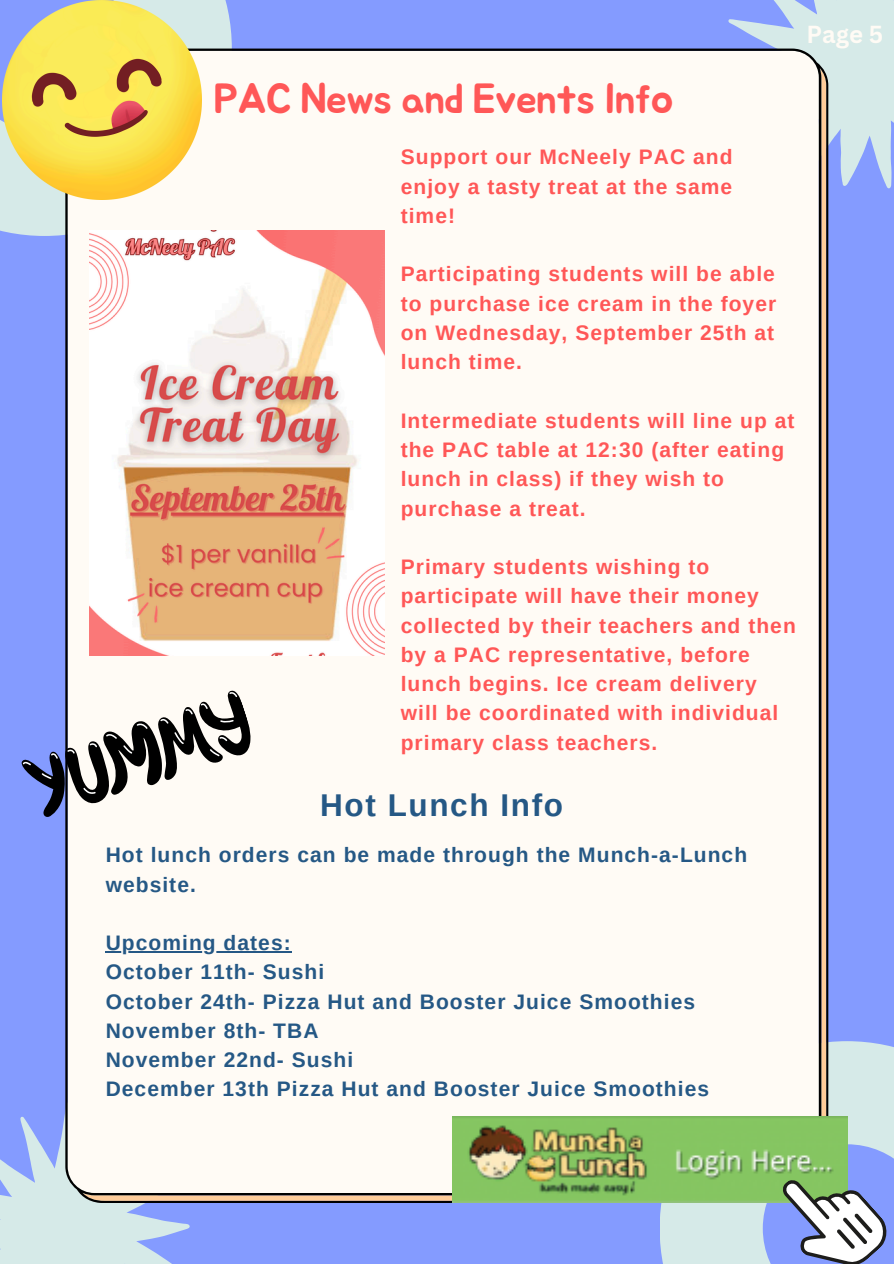
<style>
.page{position:relative;width:894px;height:1264px;background:#fff}
.page>*{position:absolute;margin:0;border:0;box-sizing:border-box;transform-origin:0 0}
.t1{font:42px "Jua";letter-spacing:-.025em;color:#ff5757}
.t2{font:700 31.5px "Arimo";letter-spacing:.05em;color:#255885}
.t3{font:700 24px "Canva Sans";color:#fffbf5}
.t4{font:700 21px/29.2px "Arimo";letter-spacing:.05em;color:#ff5757;text-align:justify}
.t5{font:700 21px/29.2px "Arimo";letter-spacing:.05em;color:#255885}
</style>
<div class="page">
<div style="left:0;top:0;width:893px;height:1263px;background:#849bff"></div>
<div style="left:0;top:0;width:232px;height:236px;background:#d6eae8"></div>
<svg style="left:711px;top:0;width:182px;height:191px"></svg>
<svg style="left:0;top:1114px;width:190px;height:149px"></svg>
<div style="left:659px;top:1041px;width:234px;height:222px;background:#d6eae8"></div>
<div style="left:65px;top:49px;width:763px;height:1154px;background:#fffbf5"></div>
<img style="left:89px;top:230px;width:295px;height:425px">
<img style="left:452px;top:1116px;width:395px;height:86px">
<svg style="left:760px;top:1150px;width:133px;height:113px"></svg>
<img style="left:3px;top:0;width:199px;height:199px">
<svg style="left:21px;top:688px;width:236px;height:132px"></svg>
<hr style="left:106px;top:951px;width:186px;height:1px;background:#255885">
<p class="t1" style="left:214px;top:79px;width:461px">PAC News and Events Info</p>
<p class="t4" style="left:400px;top:142px;width:333px">Support our McNeely PAC and enjoy a tasty treat at the same time!</p>
<p class="t4" style="left:400px;top:259px;width:377px">Participating students will be able to purchase ice cream in the foyer on Wednesday, September 25th at lunch time.</p>
<h1 class="t3" style="left:806px;top:17px;width:78px">Page 5</h1>
<p class="t4" style="left:400px;top:406px;width:395px;text-align:left">Intermediate students will line up at the PAC table at 12:30 (after eating lunch in class) if they wish to purchase a treat.</p>
<h2 class="t4" style="left:400px;top:552px;width:396px;text-align:left">Primary students wishing to participate will have their money collected by their teachers and then by a PAC representative, before lunch begins. Ice cream delivery will be coordinated with individual primary class teachers.</h2>
<p class="t2" style="left:320px;top:787px;width:244px">Hot Lunch Info</p>
<p class="t5" style="left:106px;top:840px;width:642px">Hot lunch orders can be made through the Munch-a-Lunch website.</p>
<p class="t5" style="left:106px;top:928px;width:186px">Upcoming dates:</p>
<p class="t5" style="left:106px;top:957px;width:220px">October 11th- Sushi</p>
<p class="t5" style="left:106px;top:986px;width:590px">October 24th- Pizza Hut and Booster Juice Smoothies</p>
<p class="t5" style="left:106px;top:1015px;width:214px">November 8th- TBA</p>
<p class="t5" style="left:106px;top:1045px;width:249px">November 22nd- Sushi</p>
<p class="t5" style="left:106px;top:1074px;width:605px">December 13th Pizza Hut and Booster Juice Smoothies</p>
</div>
